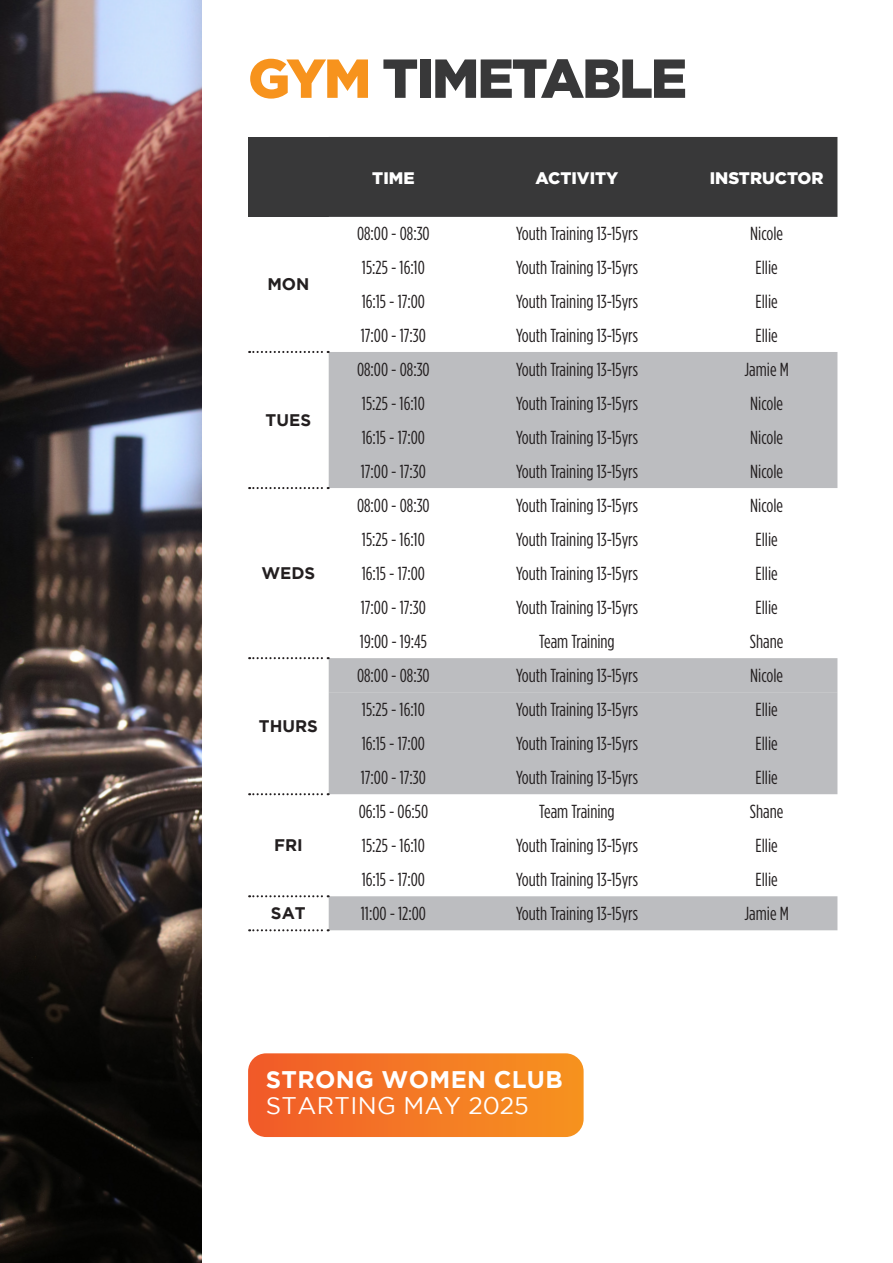
<style>
.page{position:relative;width:893px;height:1263px;background:#fff}
.page>*{position:absolute;margin:0;border:0;box-sizing:border-box;transform-origin:0 0}
.t1{font:900 54.75px "Gotham";letter-spacing:-.04em;color:#383839}
.t2{font:700 24px/26.1px "Gotham";letter-spacing:.015em;color:#fff}
.t3{font:18.9px "Gotham Condensed";color:#231f20}
.t4{font:900 16.8px "Gotham";color:#fff}
.t5{font:700 16.8px "Gotham";color:#231f20}
.s1{color:#f7931d}
.s2{font-weight:400}
</style>
<div class="page">
<img style="left:0;top:0;width:202px;height:1263px">
<div style="left:248px;top:137px;width:81px;height:80px;background:#383839"></div>
<div style="left:329px;top:137px;width:508px;height:80px;background:#383839"></div>
<svg style="left:329px;top:352px;width:508px;height:340px"></svg>
<svg style="left:329px;top:692px;width:508px;height:238px;fill:#bcbdc0"></svg>
<svg style="left:249px;top:351px;width:80px;height:2px"></svg>
<svg style="left:249px;top:487px;width:80px;height:2px"></svg>
<svg style="left:249px;top:657px;width:80px;height:2px"></svg>
<svg style="left:249px;top:793px;width:80px;height:2px"></svg>
<svg style="left:249px;top:895px;width:80px;height:2px"></svg>
<svg style="left:249px;top:929px;width:80px;height:2px"></svg>
<svg style="left:248px;top:1053px;width:336px;height:84px;background:#f47928"></svg>
<p class="t1" style="left:248px;top:41px;width:441px"><span class="s1">GYM</span> TIMETABLE</p>
<p class="t5" style="left:267px;top:274px;width:44px">MON</p>
<p class="t5" style="left:266px;top:410px;width:47px">TUES</p>
<p class="t5" style="left:261px;top:563px;width:55px">WEDS</p>
<p class="t5" style="left:259px;top:717px;width:61px">THURS</p>
<p class="t5" style="left:274px;top:836px;width:30px">FRI</p>
<p class="t4" style="left:372px;top:166px;width:44px">TIME</p>
<p class="t4" style="left:536px;top:166px;width:84px">ACTIVITY</p>
<p class="t4" style="left:710px;top:166px;width:115px">INSTRUCTOR</p>
<p class="t3" style="left:357px;top:223px;width:74px">08:00 - 08:30</p>
<p class="t3" style="left:516px;top:223px;width:123px">Youth Training 13-15yrs</p>
<p class="t3" style="left:750px;top:223px;width:34px">Nicole</p>
<p class="t3" style="left:362px;top:257px;width:64px">15:25 - 16:10</p>
<p class="t3" style="left:516px;top:257px;width:123px">Youth Training 13-15yrs</p>
<p class="t3" style="left:756px;top:257px;width:24px">Ellie</p>
<p class="t3" style="left:362px;top:291px;width:65px">16:15 - 17:00</p>
<p class="t3" style="left:516px;top:291px;width:123px">Youth Training 13-15yrs</p>
<p class="t3" style="left:756px;top:291px;width:24px">Ellie</p>
<p class="t3" style="left:361px;top:325px;width:67px">17:00 - 17:30</p>
<p class="t3" style="left:516px;top:325px;width:123px">Youth Training 13-15yrs</p>
<p class="t3" style="left:756px;top:325px;width:24px">Ellie</p>
<p class="t3" style="left:357px;top:359px;width:74px">08:00 - 08:30</p>
<p class="t3" style="left:516px;top:359px;width:123px">Youth Training 13-15yrs</p>
<p class="t3" style="left:745px;top:359px;width:46px">Jamie M</p>
<p class="t3" style="left:362px;top:393px;width:64px">15:25 - 16:10</p>
<p class="t3" style="left:516px;top:393px;width:123px">Youth Training 13-15yrs</p>
<p class="t3" style="left:750px;top:393px;width:34px">Nicole</p>
<p class="t3" style="left:362px;top:427px;width:65px">16:15 - 17:00</p>
<p class="t3" style="left:516px;top:427px;width:123px">Youth Training 13-15yrs</p>
<p class="t3" style="left:750px;top:427px;width:34px">Nicole</p>
<p class="t3" style="left:361px;top:461px;width:67px">17:00 - 17:30</p>
<p class="t3" style="left:516px;top:461px;width:123px">Youth Training 13-15yrs</p>
<p class="t3" style="left:750px;top:461px;width:34px">Nicole</p>
<p class="t3" style="left:357px;top:495px;width:74px">08:00 - 08:30</p>
<p class="t3" style="left:516px;top:495px;width:123px">Youth Training 13-15yrs</p>
<p class="t3" style="left:750px;top:495px;width:34px">Nicole</p>
<p class="t3" style="left:362px;top:529px;width:64px">15:25 - 16:10</p>
<p class="t3" style="left:516px;top:529px;width:123px">Youth Training 13-15yrs</p>
<p class="t3" style="left:756px;top:529px;width:24px">Ellie</p>
<p class="t3" style="left:362px;top:563px;width:65px">16:15 - 17:00</p>
<p class="t3" style="left:516px;top:563px;width:123px">Youth Training 13-15yrs</p>
<p class="t3" style="left:756px;top:563px;width:24px">Ellie</p>
<p class="t3" style="left:361px;top:597px;width:67px">17:00 - 17:30</p>
<p class="t3" style="left:516px;top:597px;width:123px">Youth Training 13-15yrs</p>
<p class="t3" style="left:756px;top:597px;width:24px">Ellie</p>
<p class="t3" style="left:360px;top:631px;width:69px">19:00 - 19:45</p>
<p class="t3" style="left:539px;top:631px;width:77px">Team Training</p>
<p class="t3" style="left:750px;top:631px;width:35px">Shane</p>
<p class="t3" style="left:357px;top:665px;width:74px">08:00 - 08:30</p>
<p class="t3" style="left:516px;top:665px;width:123px">Youth Training 13-15yrs</p>
<p class="t3" style="left:750px;top:665px;width:34px">Nicole</p>
<p class="t3" style="left:362px;top:699px;width:64px">15:25 - 16:10</p>
<p class="t3" style="left:516px;top:699px;width:123px">Youth Training 13-15yrs</p>
<p class="t3" style="left:756px;top:699px;width:24px">Ellie</p>
<p class="t3" style="left:362px;top:733px;width:65px">16:15 - 17:00</p>
<p class="t3" style="left:516px;top:733px;width:123px">Youth Training 13-15yrs</p>
<p class="t3" style="left:756px;top:733px;width:24px">Ellie</p>
<p class="t3" style="left:361px;top:767px;width:67px">17:00 - 17:30</p>
<p class="t3" style="left:516px;top:767px;width:123px">Youth Training 13-15yrs</p>
<p class="t3" style="left:756px;top:767px;width:24px">Ellie</p>
<p class="t3" style="left:359px;top:801px;width:71px">06:15 - 06:50</p>
<p class="t3" style="left:539px;top:801px;width:77px">Team Training</p>
<p class="t3" style="left:750px;top:801px;width:35px">Shane</p>
<p class="t3" style="left:362px;top:835px;width:64px">15:25 - 16:10</p>
<p class="t3" style="left:516px;top:835px;width:123px">Youth Training 13-15yrs</p>
<p class="t3" style="left:756px;top:835px;width:24px">Ellie</p>
<p class="t3" style="left:362px;top:869px;width:65px">16:15 - 17:00</p>
<p class="t3" style="left:516px;top:869px;width:123px">Youth Training 13-15yrs</p>
<p class="t3" style="left:756px;top:869px;width:24px">Ellie</p>
<p class="t5" style="left:271px;top:904px;width:36px">SAT</p>
<p class="t3" style="left:361px;top:903px;width:67px">11:00 - 12:00</p>
<p class="t3" style="left:516px;top:903px;width:123px">Youth Training 13-15yrs</p>
<p class="t3" style="left:745px;top:903px;width:46px">Jamie M</p>
<p class="t2" style="left:266px;top:1066px;width:298px">STRONG WOMEN CLUB<br><span class="s2">STARTING MAY 2025</span></p>
</div>
